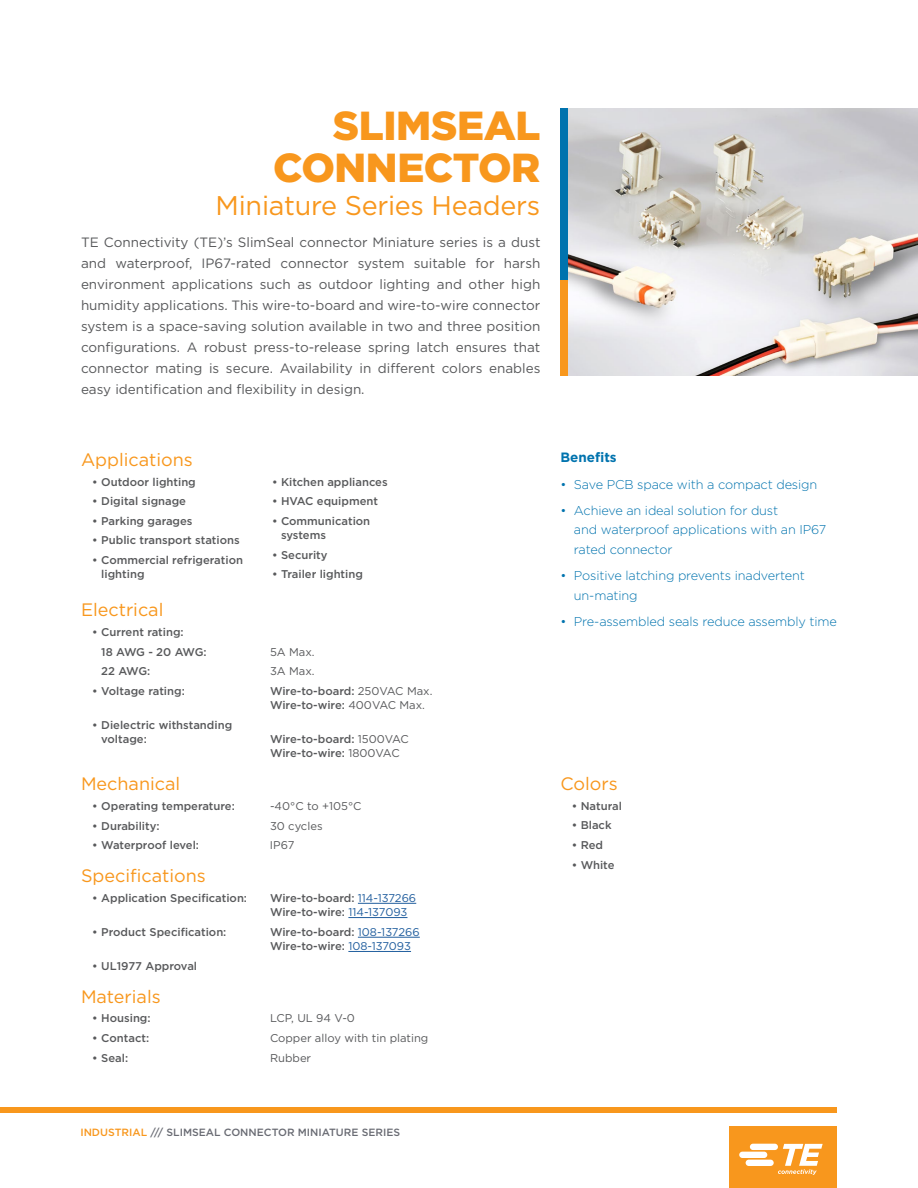
<style>
.page{position:relative;width:918px;height:1188px;background:#fff}
.page>*{position:absolute;margin:0;border:0;box-sizing:border-box;transform-origin:0 0}
.t1{font:900 40.5px/42px "Gotham";letter-spacing:-.01em;color:#f8971d;text-align:right}
.t2{font:27px "Gotham";letter-spacing:-.01em;color:#f8971d}
.t3{font:18px "Gotham";color:#f8971d}
.t4{font:13.5px/21px "Gotham";color:#58595b;text-align:justify}
.t5{font:700 13.5px "Gotham";color:#0073ae}
.t6{font:300 12.75px/19.5px "Gotham";letter-spacing:-.01em;color:#0073ae}
.t7{font:500 11.25px/14.2px "Gotham";color:#58595b}
.t8{font:11.25px "Gotham";color:#58595b}
.t9{font:500 10.5px "Gotham";color:#696b73}
.s1{font-weight:400}
.s2{font-weight:400;color:#215e9e}
.s3{color:#f8971d}
</style>
<div class="page">
<img style="left:568px;top:108px;width:350px;height:268px">
<div style="left:560px;top:280px;width:8px;height:96px;background:#f8971d"></div>
<div style="left:560px;top:108px;width:8px;height:172px;background:#0073ae"></div>
<div style="left:0;top:1107px;width:837px;height:6px;background:#f8971d"></div>
<div style="left:729px;top:1126px;width:108px;height:62px;background:#f8971d"></div>
<svg style="left:739px;top:1144px;width:84px;height:31px"></svg>
<hr style="left:358px;top:903px;width:58px;height:1px;background:#215e9e">
<hr style="left:348px;top:917px;width:59px;height:1px;background:#215e9e">
<hr style="left:358px;top:937px;width:62px;height:1px;background:#215e9e">
<hr style="left:348px;top:951px;width:63px;height:1px;background:#215e9e">
<h1 class="t1" style="left:273px;top:105px;width:269px">SLIMSEAL<br>CONNECTOR</h1>
<h2 class="t2" style="left:216px;top:188px;width:326px">Miniature Series Headers</h2>
<p class="t4" style="left:81px;top:232px;width:461px">TE Connectivity (TE)’s SlimSeal connector Miniature series is a dust and waterproof, IP67-rated connector system suitable for harsh environment applications such as outdoor lighting and other high humidity applications. This wire-to-board and wire-to-wire connector system is a space-saving solution available in two and three position configurations. A robust press-to-release spring latch ensures that connector mating is secure. Availability in different colors enables easy identification and flexibility in design.</p>
<h3 class="t3" style="left:81px;top:448px;width:113px">Applications</h3>
<p class="t7" style="left:92px;top:474px;width:105px">• Outdoor lighting</p>
<p class="t7" style="left:92px;top:494px;width:95px">• Digital signage</p>
<p class="t7" style="left:92px;top:514px;width:102px">• Parking garages</p>
<p class="t7" style="left:92px;top:533px;width:149px">• Public transport stations</p>
<p class="t7" style="left:101px;top:553px;width:143px;text-indent:-9px">• Commercial refrigeration lighting</p>
<h3 class="t3" style="left:81px;top:598px;width:84px">Electrical</h3>
<p class="t7" style="left:101px;top:622px;width:107px;line-height:19.6px;text-indent:-9px">• Current rating:<br>18 AWG - 20 AWG:</p>
<p class="t7" style="left:272px;top:474px;width:117px">• Kitchen appliances</p>
<p class="t7" style="left:272px;top:494px;width:108px">• HVAC equipment</p>
<p class="t7" style="left:281px;top:514px;width:91px;text-indent:-9px">• Communication systems</p>
<p class="t7" style="left:272px;top:547px;width:57px">• Security</p>
<p class="t7" style="left:272px;top:567px;width:92px">• Trailer lighting</p>
<p class="t8" style="left:270px;top:644px;width:46px">5A Max.</p>
<p class="t7" style="left:101px;top:664px;width:51px">22 AWG:</p>
<p class="t8" style="left:270px;top:664px;width:46px">3A Max.</p>
<p class="t7" style="left:92px;top:684px;width:94px">• Voltage rating:</p>
<p class="t7" style="left:270px;top:684px;width:164px">Wire-to-board: <span class="s1">250VAC Max.<br></span>Wire-to-wire: <span class="s1">400VAC Max.</span></p>
<p class="t7" style="left:101px;top:718px;width:132px;text-indent:-9px">• Dielectric withstanding voltage:</p>
<p class="t7" style="left:270px;top:732px;width:140px">Wire-to-board: <span class="s1">1500VAC<br></span>Wire-to-wire: <span class="s1">1800VAC</span></p>
<h3 class="t3" style="left:81px;top:772px;width:101px">Mechanical</h3>
<p class="t7" style="left:92px;top:799px;width:144px">• Operating temperature:</p>
<p class="t8" style="left:270px;top:799px;width:93px">-40°C to +105°C</p>
<p class="t7" style="left:92px;top:818px;width:69px">• Durability:</p>
<p class="t8" style="left:270px;top:818px;width:54px">30 cycles</p>
<p class="t7" style="left:92px;top:838px;width:108px">• Waterproof level:</p>
<p class="t8" style="left:270px;top:838px;width:26px">IP67</p>
<h3 class="t3" style="left:81px;top:864px;width:126px">Specifications</h3>
<p class="t7" style="left:92px;top:891px;width:156px">• Application Specification:</p>
<p class="t7" style="left:270px;top:891px;width:148px">Wire-to-board: <span class="s2">114-137266<br></span>Wire-to-wire: <span class="s2">114-137093</span></p>
<p class="t7" style="left:92px;top:925px;width:136px">• Product Specification:</p>
<p class="t7" style="left:270px;top:925px;width:151px">Wire-to-board: <span class="s2">108-137266<br></span>Wire-to-wire: <span class="s2">108-137093</span></p>
<p class="t7" style="left:92px;top:958px;width:106px">• UL1977 Approval</p>
<h3 class="t3" style="left:81px;top:985px;width:81px">Materials</h3>
<p class="t7" style="left:92px;top:1011px;width:60px">• Housing:</p>
<p class="t8" style="left:270px;top:1011px;width:87px">LCP, UL 94 V-0</p>
<p class="t7" style="left:92px;top:1031px;width:58px">• Contact:</p>
<p class="t8" style="left:270px;top:1031px;width:160px">Copper alloy with tin plating</p>
<p class="t7" style="left:92px;top:1050px;width:37px">• Seal:</p>
<p class="t8" style="left:270px;top:1050px;width:43px">Rubber</p>
<p class="t5" style="left:560px;top:449px;width:58px">Benefits</p>
<p class="t6" style="left:560px;top:474px;width:258px">• Save PCB space with a compact design</p>
<p class="t6" style="left:574px;top:500px;width:254px;text-indent:-14px">• Achieve an ideal solution for dust<br>and waterproof applications with an IP67 rated connector</p>
<p class="t6" style="left:574px;top:565px;width:233px;text-indent:-14px">• Positive latching prevents inadvertent un-mating</p>
<p class="t6" style="left:560px;top:611px;width:278px">• Pre-assembled seals reduce assembly time</p>
<h3 class="t3" style="left:560px;top:772px;width:59px">Colors</h3>
<p class="t7" style="left:572px;top:798px;width:52px">• Natural</p>
<p class="t7" style="left:572px;top:818px;width:41px">• Black</p>
<p class="t7" style="left:572px;top:838px;width:33px">• Red</p>
<p class="t7" style="left:572px;top:857px;width:44px">• White</p>
<p class="t9" style="left:80px;top:1126px;width:321px"><span class="s3">INDUSTRIAL</span> /// SLIMSEAL CONNECTOR MINIATURE SERIES</p>
</div>
